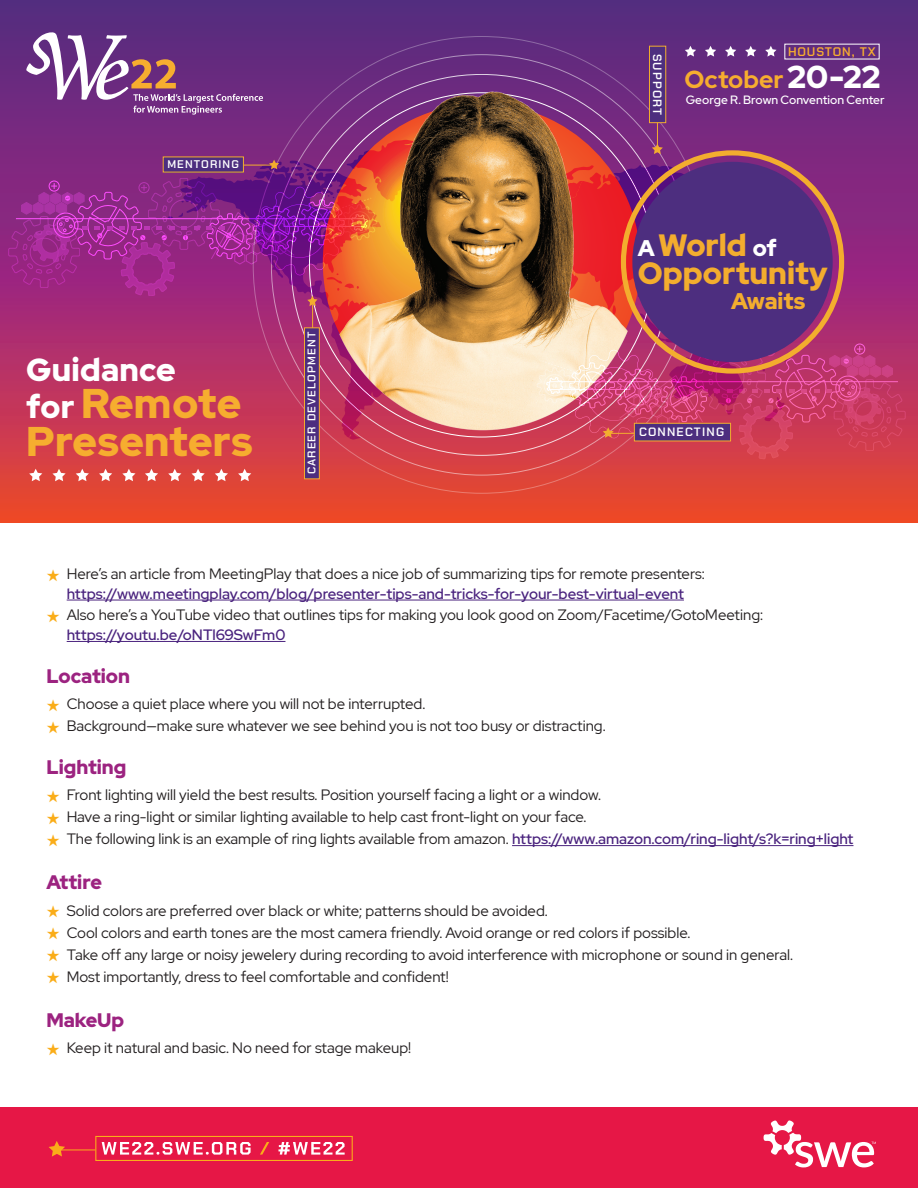
<style>
.page{position:relative;width:918px;height:1188px;background:#fff}
.page>*{position:absolute;margin:0;border:0;box-sizing:border-box;transform-origin:0 0}
.t1{font:900 41.4px/37.5px "Red Hat Display";letter-spacing:.01em;color:#f6ad2f}
.t2{font:900 31.8px "Red Hat Display";letter-spacing:.01em;color:#fff}
.t3{font:900 30.75px/28.5px "Red Hat Display";color:#f3ad2e}
.t4{font:700 24.6px "Red Hat Display";color:#f6ad2f}
.t5{font:900 22.65px "Red Hat Display";color:#f3ad2e}
.t6{font:900 19.5px "Red Hat Display";color:#9c2380}
.t7{font:15px/19.5px "Red Hat Display";color:#231f20}
.t8{font:500 15px/19.5px "Red Hat Display";color:#4a237e;text-align:center}
.t9{font:600 12.45px "Chakra Petch";letter-spacing:.075em;color:#f6ad2f}
.t10{font:500 12px "Red Hat Display";letter-spacing:.005em;color:#fff}
.t11{font:600 12px "Chakra Petch";letter-spacing:.1em;color:#fff}
.t12{font:600 11.1px "Chakra Petch";letter-spacing:.1em;color:#fff}
.s1{font-size:31.8px;color:#fff}
.s2{font-weight:900;font-size:31.65px;color:#fff}
.s3{font-size:22.65px;color:#fff}
.s4{color:#faad19}
.s5{font-weight:400;color:#231f20}
.s6{font-weight:500;color:#4a237e}
</style>
<div class="page">
<svg style="left:0;top:0;width:918px;height:523px;background:#993660"></svg>
<svg style="left:26px;top:32px;width:237px;height:83px;background:#814d8e"></svg>
<svg style="left:685px;top:46px;width:11px;height:11px"></svg>
<svg style="left:705px;top:46px;width:11px;height:11px"></svg>
<svg style="left:725px;top:46px;width:11px;height:11px"></svg>
<svg style="left:745px;top:46px;width:11px;height:11px"></svg>
<svg style="left:765px;top:46px;width:12px;height:11px"></svg>
<div style="left:305px;top:328px;width:14px;height:151px;background:#4d2e7f"></div>
<div style="left:304px;top:328px;width:16px;height:151px;border:1px solid #f3ad2e"></div>
<div style="left:649px;top:46px;width:17px;height:77px;background:#4d2e7f"></div>
<div style="left:649px;top:46px;width:17px;height:77px;border:1px solid #f3ad2e"></div>
<img style="left:318px;top:77px;width:330px;height:46px">
<svg style="left:8px;top:123px;width:897px;height:336px;background:#a5476d"></svg>
<hr style="left:67px;top:600px;width:617px;height:1px;background:#4a237e">
<hr style="left:67px;top:641px;width:218px;height:1px;background:#4a237e">
<hr style="left:512px;top:845px;width:341px;height:1px;background:#4a237e">
<div style="left:0;top:1107px;width:918px;height:81px;background:#e61746"></div>
<div style="left:95px;top:1136px;width:258px;height:25px;background:#e61746;border:1px solid #faad19"></div>
<hr style="left:61px;top:1150px;width:34px;height:1px;background:#faad19">
<svg style="left:49px;top:1141px;width:16px;height:16px"></svg>
<svg style="left:102px;top:1142px;width:149px;height:13px"></svg>
<svg style="left:260px;top:1142px;width:9px;height:13px"></svg>
<svg style="left:278px;top:1142px;width:67px;height:13px"></svg>
<svg style="left:764px;top:1120px;width:112px;height:47px"></svg>
<svg style="left:29px;top:469px;width:13px;height:12px"></svg>
<svg style="left:52px;top:469px;width:14px;height:12px"></svg>
<svg style="left:76px;top:469px;width:13px;height:12px"></svg>
<svg style="left:99px;top:469px;width:13px;height:12px"></svg>
<svg style="left:122px;top:469px;width:13px;height:12px"></svg>
<svg style="left:145px;top:469px;width:13px;height:12px"></svg>
<svg style="left:168px;top:469px;width:13px;height:12px"></svg>
<svg style="left:192px;top:469px;width:13px;height:12px"></svg>
<svg style="left:215px;top:469px;width:13px;height:12px"></svg>
<svg style="left:238px;top:469px;width:13px;height:12px"></svg>
<p class="t12" style="left:167px;top:158px;width:73px">MENTORING</p>
<h2 class="t2" style="left:26px;top:349px;width:151px">Guidance</h2>
<h1 class="t1" style="left:26px;top:385px;width:228px"><span class="s1">for</span> Remote<br>Presenters</h1>
<p class="t12" style="left:305px;top:474px;width:144px;rotate:-90deg">CAREER DEVELOPMENT</p>
<p class="t11" style="left:664px;top:54px;width:63px;rotate:90deg">SUPPORT</p>
<p class="t9" style="left:788px;top:45px;width:89px">HOUSTON, TX</p>
<h3 class="t4" style="left:685px;top:63px;width:197px">October<span class="s2">20-22</span></h3>
<p class="t10" style="left:686px;top:92px;width:200px">George R. Brown Convention Center</p>
<h3 class="t3" style="left:638px;top:231px;width:191px"><span class="s3">A</span>World <span class="s3">of<br></span>Opportunity</h3>
<h3 class="t5" style="left:731px;top:287px;width:76px">Awaits</h3>
<p class="t11" style="left:639px;top:425px;width:87px">CONNECTING</p>
<p class="t8" style="left:46px;top:564px;width:660px"><span class="s4">★</span> <span class="s5">Here’s an article from MeetingPlay that does a nice job of summarizing tips for remote presenters: </span>https://www.meetingplay.com/blog/presenter-tips-and-tricks-for-your-best-virtual-event</p>
<p class="t7" style="left:67px;top:605px;width:698px;text-indent:-20px"><span class="s4">★</span> Also here’s a YouTube video that outlines tips for making you look good on Zoom/Facetime/GotoMeeting: <span class="s6">https://youtu.be/oNTl69SwFm0</span></p>
<h3 class="t6" style="left:46px;top:663px;width:85px">Location</h3>
<p class="t7" style="left:46px;top:694px;width:380px"><span class="s4">★</span> Choose a quiet place where you will not be interrupted.</p>
<p class="t7" style="left:46px;top:716px;width:561px"><span class="s4">★</span> Background—make sure whatever we see behind you is not too busy or distracting.</p>
<h3 class="t6" style="left:46px;top:754px;width:81px">Lighting</h3>
<p class="t7" style="left:46px;top:785px;width:556px"><span class="s4">★</span> Front lighting will yield the best results. Position yourself facing a light or a window.</p>
<p class="t7" style="left:46px;top:807px;width:542px"><span class="s4">★</span> Have a ring-light or similar lighting available to help cast front-light on your face.</p>
<p class="t7" style="left:46px;top:829px;width:809px"><span class="s4">★</span> The following link is an example of ring lights available from amazon. <span class="s6">https://www.amazon.com/ring-light/s?k=ring+light</span></p>
<h3 class="t6" style="left:46px;top:870px;width:57px">Attire</h3>
<p class="t7" style="left:46px;top:900px;width:503px"><span class="s4">★</span> Solid colors are preferred over black or white; patterns should be avoided.</p>
<p class="t7" style="left:46px;top:922px;width:645px"><span class="s4">★</span> Cool colors and earth tones are the most camera friendly. Avoid orange or red colors if possible.</p>
<p class="t7" style="left:46px;top:944px;width:748px"><span class="s4">★</span> Take off any large or noisy jewelery during recording to avoid interference with microphone or sound in general.</p>
<p class="t7" style="left:46px;top:966px;width:404px"><span class="s4">★</span> Most importantly, dress to feel comfortable and confident!</p>
<h3 class="t6" style="left:46px;top:1007px;width:79px">MakeUp</h3>
<p class="t7" style="left:46px;top:1038px;width:366px"><span class="s4">★</span> Keep it natural and basic. No need for stage makeup!</p>
</div>
